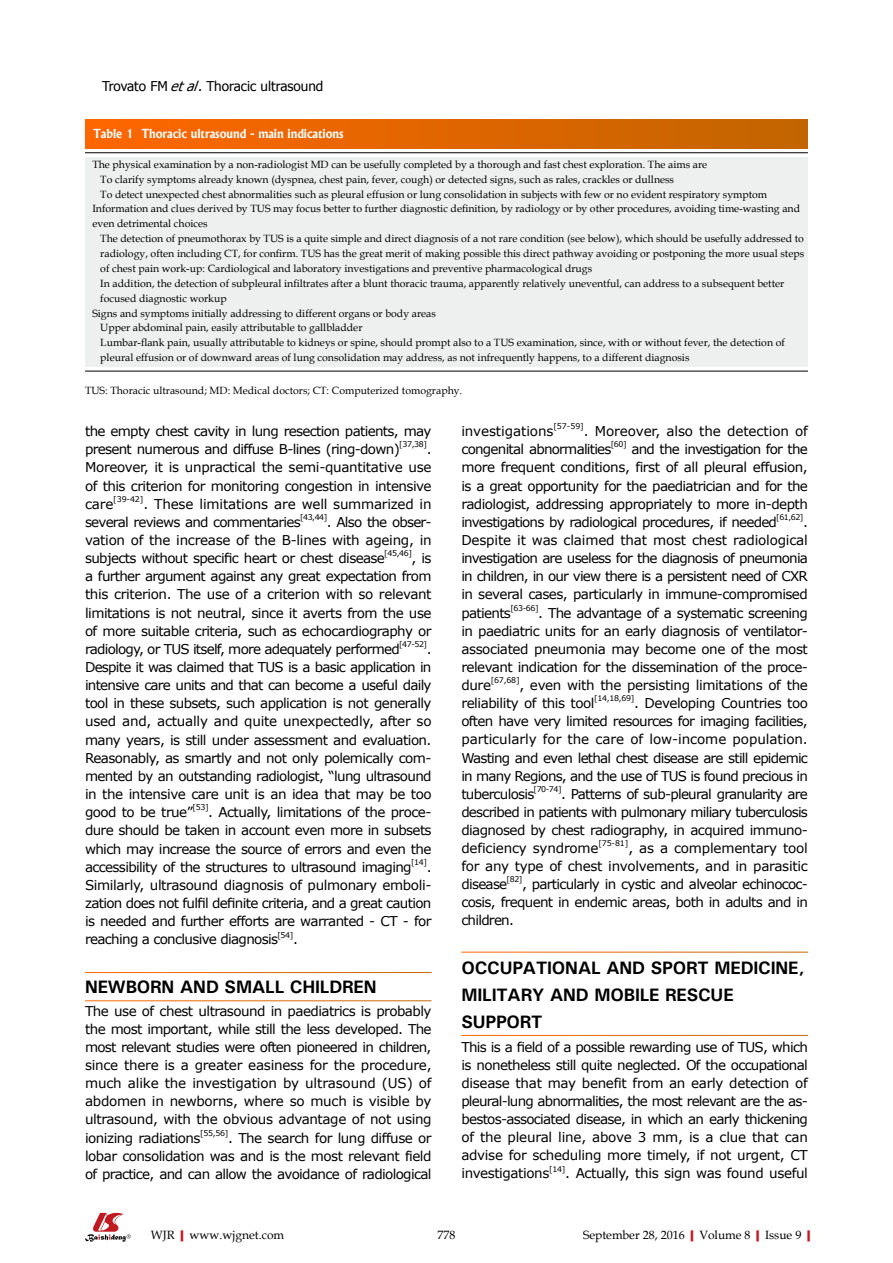
<style>
.page{position:relative;width:893px;height:1263px;background:#fff}
.page>*{position:absolute;margin:0;border:0;box-sizing:border-box;transform-origin:0 0}
.t1{font:700 18px/27px "Univers";letter-spacing:-.01em;color:#000}
.t2{font:13.5px/18.1px "Verdana";letter-spacing:-.05em;color:#000}
.t3{font:13.5px/18.1px "Verdana";letter-spacing:-.02em;color:#000}
.t4{font:13.5px/18.1px "Verdana";letter-spacing:-.025em;color:#000}
.t5{font:13.5px/18.1px "Verdana";letter-spacing:-.015em;color:#000}
.t6{font:13.5px "Verdana";letter-spacing:-.03em;color:#000}
.t7{font:13.5px "Tahoma";color:#000}
.t8{font:13.5px "Verdana";letter-spacing:-.005em;color:#000}
.t9{font:12px "Book Antiqua";color:#000}
.t10{font:700 12px "Albertus";color:#fff}
.t11{font:10.5px "Book Antiqua";color:#000}
.t12{font:7.8px "Verdana";letter-spacing:-.045em;color:#000}
.s1{font-style:italic}
.s2{font-weight:700;color:#c01920}
</style>
<div class="page">
<svg style="left:85px;top:1213px;width:46px;height:29px"></svg>
<div style="left:85px;top:119px;width:723px;height:29px;background:linear-gradient(to right,#f60,#c16500)"></div>
<div style="left:85px;top:157px;width:723px;height:209px;background:#eeefef"></div>
<hr style="left:85px;top:152px;width:723px;height:1px;background:#000">
<hr style="left:85px;top:371px;width:723px;height:1px;background:#000">
<p class="t7" style="left:102px;top:77px;width:223px">Trovato FM <span class="s1">etal</span>. Thoracic ultrasound</p>
<p class="t10" style="left:94px;top:126px;width:252px">Table 1 Thoracic ultrasound - main indications</p>
<p class="t11" style="left:92px;top:157px;width:616px">The physical examination by a non-radiologist MD can be usefully completed by a thorough and fast chest exploration. The aims are</p>
<p class="t11" style="left:100px;top:172px;width:575px">To clarify symptoms already known (dyspnea, chest pain, fever, cough) or detected signs, such as rales, crackles or dullness</p>
<p class="t11" style="left:100px;top:187px;width:668px">To detect unexpected chest abnormalities such as pleural effusion or lung consolidation in subjects with few or no evident respiratory symptom</p>
<p class="t11" style="left:92px;top:201px;width:709px">Information and clues derived by TUS may focus better to further diagnostic definition, by radiology or by other procedures, avoiding time-wasting and</p>
<p class="t11" style="left:92px;top:216px;width:117px">even detrimental choices</p>
<p class="t11" style="left:100px;top:231px;width:705px">The detection of pneumothorax by TUS is a quite simple and direct diagnosis of a not rare condition (see below), which should be usefully addressed to</p>
<p class="t11" style="left:100px;top:246px;width:705px">radiology, often including CT, for confirm. TUS has the great merit of making possible this direct pathway avoiding or postponing the more usual steps</p>
<p class="t11" style="left:100px;top:261px;width:493px">of chest pain work-up: Cardiological and laboratory investigations and preventive pharmacological drugs</p>
<p class="t11" style="left:100px;top:276px;width:685px">In addition, the detection of subpleural infiltrates after a blunt thoracic trauma, apparently relatively uneventful, can address to a subsequent better</p>
<p class="t11" style="left:100px;top:291px;width:128px">focused diagnostic workup</p>
<p class="t11" style="left:92px;top:306px;width:345px">Signs and symptoms initially addressing to different organs or body areas</p>
<p class="t11" style="left:100px;top:320px;width:264px">Upper abdominal pain, easily attributable to gallbladder</p>
<p class="t11" style="left:100px;top:335px;width:686px">Lumbar-flank pain, usually attributable to kidneys or spine, should prompt also to a TUS examination, since, with or without fever, the detection of</p>
<p class="t11" style="left:100px;top:350px;width:591px">pleural effusion or of downward areas of lung consolidation may address, as not infrequently happens, to a different diagnosis</p>
<p class="t11" style="left:85px;top:383px;width:379px">TUS: Thoracic ultrasound; MD: Medical doctors; CT: Computerized tomography.</p>
<p class="t2" style="left:85px;top:422px;width:348px">the empty chest cavity in lung resection patients, may present numerous and diffuse B-lines (ring-down)</p>
<p class="t12" style="left:399px;top:440px;width:29px">[37,38]</p>
<p class="t2" style="left:85px;top:440px;width:348px;text-align:justify;text-indent:342px">.<br>Moreover, it is unpractical the semi-quantitative use of this criterion for monitoring congestion in intensive care</p>
<p class="t12" style="left:113px;top:494px;width:32px">[39-42]</p>
<p class="t3" style="left:85px;top:494px;width:348px;text-indent:58px">. These limitations are well summarized in several reviews and commentaries</p>
<p class="t12" style="left:300px;top:512px;width:29px">[43,44]</p>
<p class="t2" style="left:85px;top:512px;width:348px;text-indent:242px">. Also the obser&shy;vation of the increase of the B-lines with ageing, in subjects without specific heart or chest disease</p>
<p class="t12" style="left:384px;top:548px;width:29px">[45,46]</p>
<p class="t2" style="left:85px;top:549px;width:348px;text-align:justify;text-indent:327px">, is a further argument against any great expectation from this criterion. The use of a criterion with so relevant limitations is not neutral, since it averts from the use of more suitable criteria, such as echocardiography or radiology, or TUS itself, more adequately performed</p>
<p class="t12" style="left:399px;top:639px;width:30px">[47-52]</p>
<p class="t2" style="left:85px;top:639px;width:348px;text-indent:342px">.<br>Despite it was claimed that TUS is a basic application in intensive care units and that can become a useful daily tool in these subsets, such application is not generally used and, actually and quite unexpectedly, after so many years, is still under assessment and evaluation.<br>Reasonably, as smartly and not only polemically com&shy;mented by an outstanding radiologist, “lung ultrasound in the intensive care unit is an idea that may be too good to be true”</p>
<p class="t12" style="left:192px;top:803px;width:18px">[53]</p>
<p class="t2" style="left:85px;top:803px;width:348px;text-indent:123px">. Actually, limitations of the proce&shy;dure should be taken in account even more in subsets which may increase the source of errors and even the accessibility of the structures to ultrasound imaging</p>
<p class="t12" style="left:411px;top:857px;width:17px">[14]</p>
<p class="t2" style="left:85px;top:857px;width:348px;text-indent:342px">.<br>Similarly, ultrasound diagnosis of pulmonary emboli&shy;zation does not fulfil definite criteria, and a great caution is needed and further efforts are warranted - CT - for reaching a conclusive diagnosis</p>
<p class="t12" style="left:277px;top:930px;width:17px">[54]</p>
<p class="t2" style="left:293px;top:930px;width:6px">.</p>
<p class="t1" style="left:85px;top:973px;width:293px">NEWBORN AND SMALL CHILDREN</p>
<p class="t2" style="left:85px;top:1002px;width:348px;text-align:justify">The use of chest ultrasound in paediatrics is probably the most important, while still the less developed. The most relevant studies were often pioneered in children, since there is a greater easiness for the procedure, much alike the investigation by ultrasound (US) of abdo-men in newborns, where so much is visible by ultra-sound, with the obvious advantage of not using ionizing radiations</p>
<p class="t12" style="left:200px;top:1128px;width:30px">[55,56]</p>
<p class="t2" style="left:85px;top:1128px;width:348px;text-align:justify;text-indent:143px">. The search for lung diffuse or lobar consolidation was and is the most relevant field of practice, and can allow the avoidance of radiological</p>
<p class="t8" style="left:461px;top:423px;width:94px">investi-ga-tions</p>
<p class="t12" style="left:553px;top:421px;width:32px">[57-59]</p>
<p class="t5" style="left:461px;top:422px;width:348px;text-indent:122px">. Moreover, also the detection of congeni-tal abnormalities</p>
<p class="t12" style="left:611px;top:440px;width:17px">[60]</p>
<p class="t2" style="left:461px;top:440px;width:348px;text-align:justify;text-indent:170px">and the investigation for the more frequent conditions, first of all pleural effusion, is a great opportunity for the paediatrician and for the radiologist, addressing appropriately to more in-depth investi-ga-tions by radio-logical procedures, if needed</p>
<p class="t12" style="left:776px;top:512px;width:29px">[61,62]</p>
<p class="t2" style="left:461px;top:512px;width:348px;text-align:justify;text-indent:342px">.<br>Despite it was claimed that most chest radiological investiga-tion are useless for the diagnosis of pneumonia in children, in our view there is a persistent need of CXR in several cases, parti-cularly in immune-compromised patients</p>
<p class="t12" style="left:510px;top:603px;width:30px">[63-66]</p>
<p class="t2" style="left:461px;top:603px;width:348px;text-indent:77px">. The advantage of a systematic screening in paediatric units for an early diagnosis of ventilator&shy;associated pneu- mo-nia may become one of the most relevant indi-ca-tion for the dissemination of the proce&shy;dure</p>
<p class="t12" style="left:491px;top:676px;width:30px">[67,68]</p>
<p class="t4" style="left:461px;top:676px;width:348px;text-indent:58px">, even with the persisting limitations of the reliability of this tool</p>
<p class="t12" style="left:594px;top:694px;width:42px">[14,18,69]</p>
<p class="t2" style="left:461px;top:694px;width:348px;text-align:justify;text-indent:173px">. Developing Countries too often have very limited resources for imaging facilities, parti-cularly for the care of low-income population.<br>Wasting and even lethal chest disease are still epidemic in many Regions, and the use of TUS is found precious in tubercu- losis</p>
<p class="t12" style="left:534px;top:784px;width:30px">[70-74]</p>
<p class="t2" style="left:461px;top:784px;width:348px;text-indent:100px">. Patterns of sub-pleural granularity are described in patients with pulmonary miliary tubercu- losis dia-gnosed by chest radiography, in acquired immuno&shy;defici-ency syndrome</p>
<p class="t12" style="left:598px;top:838px;width:32px">[75-81]</p>
<p class="t2" style="left:461px;top:838px;width:348px;text-align:justify;text-indent:167px">, as a complementary tool for any type of chest involvements, and in par-asitic disease</p>
<p class="t12" style="left:507px;top:874px;width:17px">[82]</p>
<p class="t2" style="left:461px;top:875px;width:348px;text-indent:61px">, particularly in cystic and alveolar echi- nococ&shy;cosis, frequent in endemic areas, both in adults and in children.</p>
<p class="t1" style="left:461px;top:954px;width:344px">OCCUPATIONAL AND SPORT MEDICINE,<br>MILITARY AND MOBILE RESCUE<br>SUPPORT</p>
<p class="t2" style="left:461px;top:1037px;width:348px">This is a field of a possible rewarding use of TUS, which is nonetheless still quite neglected. Of the occupational disease that may benefit from an early detection of pleural-lung abnormalities, the most relevant are the as&shy;bestos-associated disease, in which an early thickening of the pleural line, above 3 mm, is a clue that can advise for scheduling more timely, if not urgent, CT inve-s-ti-gations</p>
<p class="t12" style="left:549px;top:1164px;width:18px">[14]</p>
<p class="t6" style="left:565px;top:1165px;width:244px">. Actually, this sign was found useful</p>
<p class="t9" style="left:151px;top:1226px;width:135px">WJR<span class="s2">|</span>www.wjgnet.com</p>
<p class="t9" style="left:437px;top:1226px;width:19px">778</p>
<p class="t9" style="left:583px;top:1226px;width:234px">September 28, 2016<span class="s2">|</span>Volume 8<span class="s2">|</span>Issue 9<span class="s2">|</span></p>
</div>
